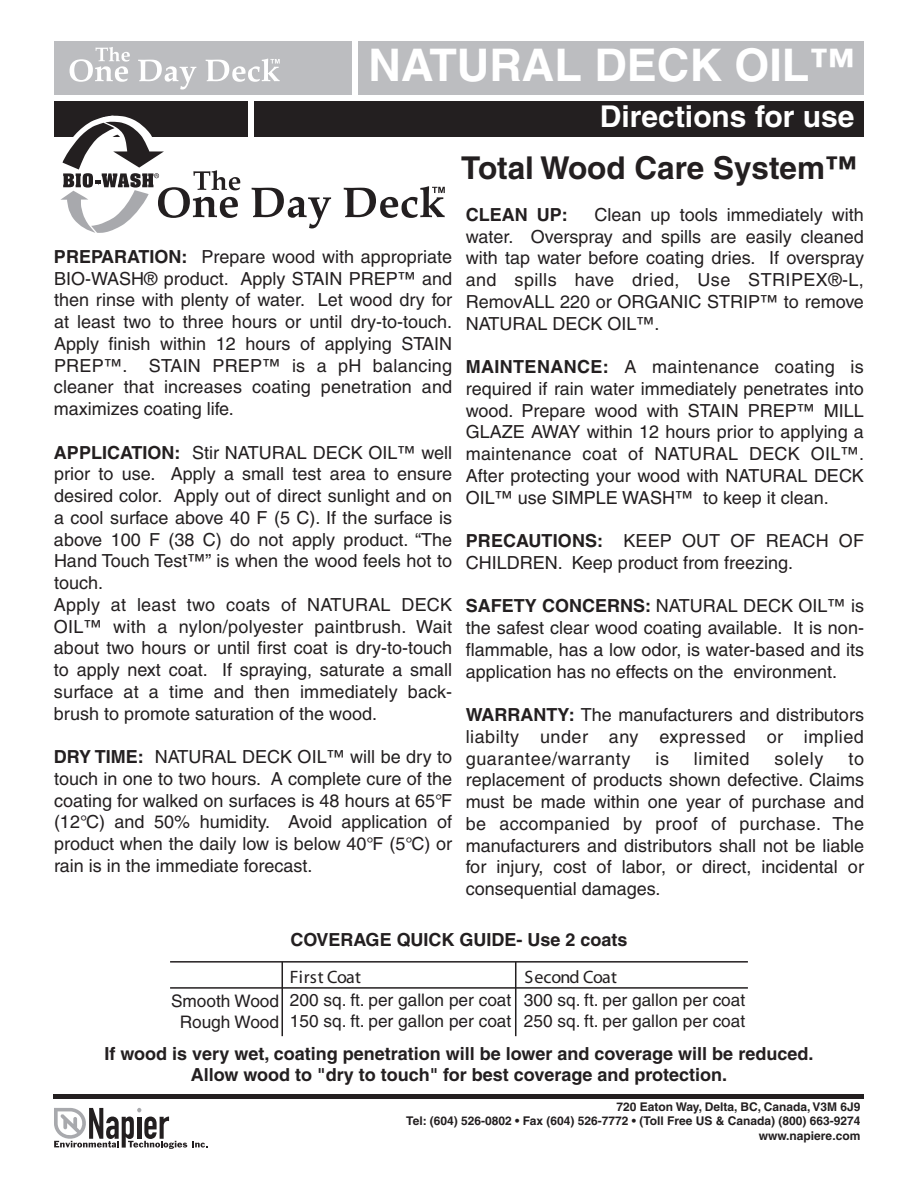
<style>
.page{position:relative;width:918px;height:1188px;background:#fff}
.page>*{position:absolute;margin:0;border:0;box-sizing:border-box;transform-origin:0 0}
.t1{font:700 45px "Helvetica";color:#fff}
.t2{font:700 31.5px "Helvetica";color:#231f20}
.t3{font:700 30px "Helvetica";color:#fff}
.t4{font:18px/21.8px "Helvetica";color:#231f20;text-align:justify}
.t5{font:700 18px/21.8px "Helvetica";color:#231f20;text-align:center}
.t6{font:18px "Myriad";color:#231f20}
.t7{font:18px "Helvetica";letter-spacing:.035em;color:#231f20}
.t8{font:17.25px/21px "Helvetica";color:#231f20}
.t9{font:700 12px/14.2px "Helvetica";color:#231f20;text-align:right}
.s1{font-weight:700}
</style>
<div class="page">
<div style="left:54px;top:41px;width:298px;height:54px;background:#bcbdc0"></div>
<div style="left:254px;top:101px;width:610px;height:35px;background:#231f20"></div>
<div style="left:54px;top:1094px;width:810px;height:5px;background:#231f20"></div>
<svg style="left:54px;top:1108px;width:154px;height:41px"></svg>
<svg style="left:344px;top:186px;width:101px;height:32px"></svg>
<div style="left:358px;top:41px;width:506px;height:54px;background:#bcbdc0"></div>
<svg style="left:54px;top:47px;width:277px;height:186px"></svg>
<hr style="left:282px;top:962px;width:1px;height:74px;background:#231f20">
<hr style="left:515px;top:962px;width:1px;height:74px;background:#231f20">
<hr style="left:170px;top:961px;width:578px;height:2px;background:#231f20">
<hr style="left:170px;top:987px;width:578px;height:2px;background:#231f20">
<h1 class="t1" style="left:369px;top:38px;width:487px">NATURAL DECK OIL™</h1>
<h3 class="t3" style="left:600px;top:99px;width:256px">Directions for use</h3>
<p class="t4" style="left:54px;top:246px;width:400px"><span class="s1">PREPARATION:</span> Prepare wood with appropriate BIO-WASH® product. Apply STAIN PREP™ and then rinse with plenty of water. Let wood dry for at least two to three hours or until dry-to-touch.<br>Apply finish within 12 hours of applying STAIN PREP™. STAIN PREP™ is a pH balancing cleaner that increases coating penetration and maximizes coating life.</p>
<p class="t4" style="left:54px;top:441px;width:400px;text-align:left"><span class="s1">APPLICATION:</span> Stir NATURAL DECK OIL™ well prior to use. Apply a small test area to ensure desired color. Apply out of direct sunlight and on a cool surface above 40 F (5 C). If the surface is above 100 F (38 C) do not apply product. “The Hand Touch Test™” is when the wood feels hot to touch.<br>Apply at least two coats of NATURAL DECK OIL™ with a nylon/polyester paintbrush. Wait about two hours or until first coat is dry-to-touch to apply next coat. If spraying, saturate a small surface at a time and then immediately back&shy;brush to promote saturation of the wood.</p>
<p class="t4" style="left:54px;top:746px;width:400px"><span class="s1">DRY TIME:</span> NATURAL DECK OIL™ will be dry to touch in one to two hours. A complete cure of the coating for walked on surfaces is 48 hours at 65°F (12°C) and 50% humidity. Avoid application of product when the daily low is below 40°F (5°C) or rain is in the immediate forecast.</p>
<h2 class="t2" style="left:461px;top:148px;width:397px">Total Wood Care System™</h2>
<p class="t4" style="left:466px;top:204px;width:400px;text-indent:129px">Clean up tools immediately with water. Overspray and spills are easily cleaned with tap water before coating dries. If overspray and spills have dried, Use STRIPEX®-L, RemovALL 220 or ORGANIC STRIP™ to remove NATURAL DECK OIL™.</p>
<p class="t4" style="left:466px;top:356px;width:400px"><span class="s1">MAINTENANCE:</span> A maintenance coating is required if rain water immediately penetrates into wood. Prepare wood with STAIN PREP™ MILL GLAZE AWAY within 12 hours prior to applying a maintenance coat of NATURAL DECK OIL™.<br>After protecting your wood with NATURAL DECK OIL™ use SIMPLE WASH™ to keep it clean.</p>
<p class="t4" style="left:466px;top:530px;width:400px"><span class="s1">PRECAUTIONS:</span> KEEP OUT OF REACH OF<br>CHILDREN. Keep product from freezing.</p>
<p class="t4" style="left:466px;top:595px;width:400px"><span class="s1">SAFETY CONCERNS:</span> NATURAL DECK OIL™ is the safest clear wood coating available. It is non&shy;flammable, has a low odor, is water-based and its application has no effects on the environment.</p>
<p class="t4" style="left:466px;top:704px;width:400px"><span class="s1">WARRANTY:</span> The manufacturers and distributors liabilty under any expressed or implied guarantee/warranty</p>
<p class="t5" style="left:466px;top:203px;width:104px">CLEAN UP:</p>
<p class="t4" style="left:655px;top:747px;width:15px">is</p>
<p class="t7" style="left:694px;top:748px;width:57px">limited</p>
<p class="t4" style="left:774px;top:747px;width:51px">solely</p>
<p class="t4" style="left:466px;top:747px;width:400px;text-indent:383px">to replacement of products shown defective. Claims must be made within one year of purchase and be accompanied by proof of purchase. The manufacturers and distributors shall not be liable for injury, cost of labor, or direct, incidental or consequential damages.</p>
<p class="t8" style="left:171px;top:991px;width:110px;text-align:center">Smooth Wood<br>Rough Wood</p>
<p class="t5" style="left:290px;top:929px;width:339px">COVERAGE QUICK GUIDE- Use 2 coats</p>
<p class="t6" style="left:290px;top:968px;width:73px">First Coat</p>
<p class="t6" style="left:525px;top:968px;width:94px">Second Coat</p>
<p class="t8" style="left:290px;top:989px;width:223px">200 sq. ft. per gallon per coat<br>150 sq. ft. per gallon per coat</p>
<p class="t8" style="left:524px;top:989px;width:223px">300 sq. ft. per gallon per coat<br>250 sq. ft. per gallon per coat</p>
<p class="t5" style="left:105px;top:1042px;width:710px">If wood is very wet, coating penetration will be lower and coverage will be reduced.<br>Allow wood to "dry to touch" for best coverage and protection.</p>
<p class="t9" style="left:406px;top:1100px;width:456px">720 Eaton Way, Delta, BC, Canada, V3M 6J9<br>Tel: (604) 526-0802 • Fax (604) 526-7772 • (Toll Free US &amp; Canada) (800) 663-9274 www.napiere.com</p>
</div>
